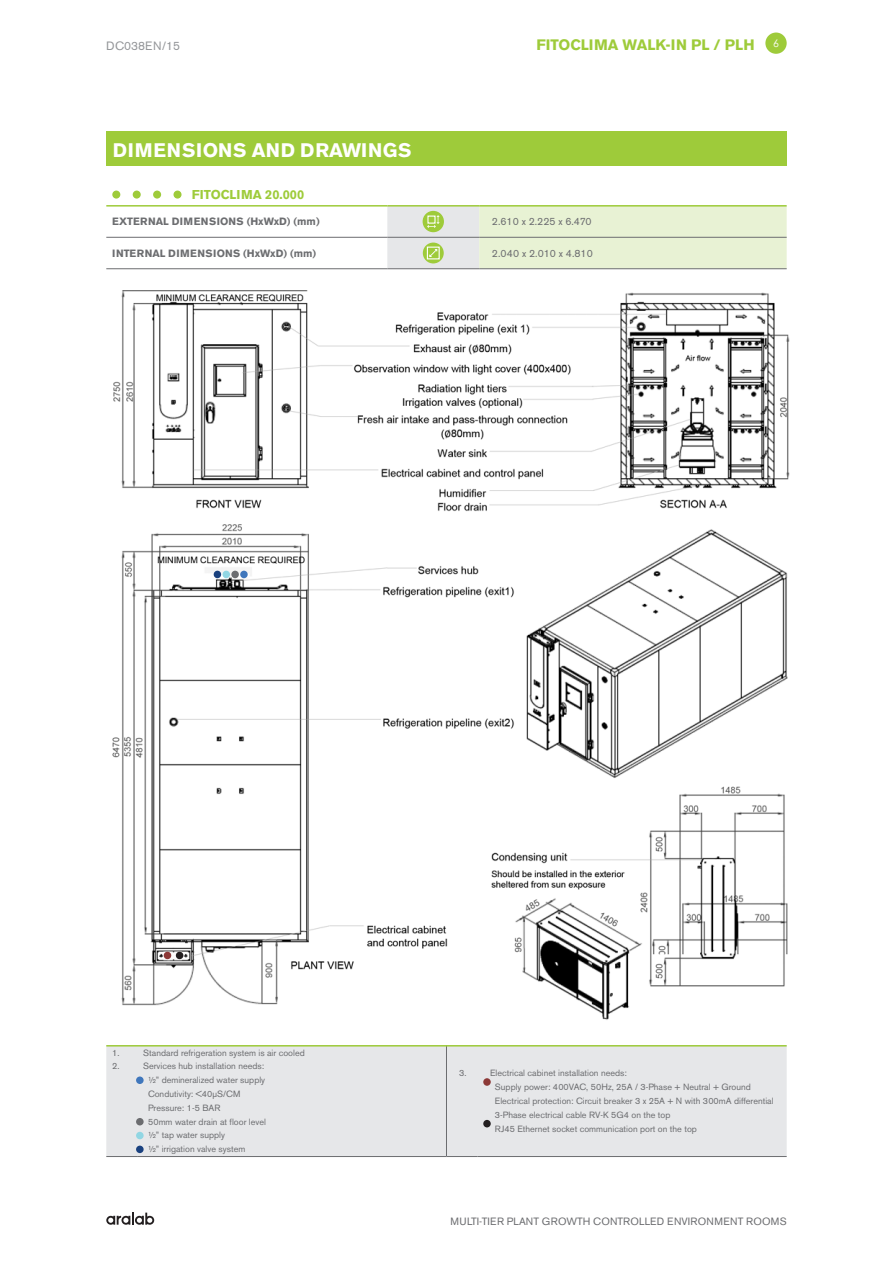
<style>
.page{position:relative;width:893px;height:1263px;background:#fff}
.page>*{position:absolute;margin:0;border:0;box-sizing:border-box;transform-origin:0 0}
.t1{font:700 19.5px "Akzidenz Grotesk BE";letter-spacing:.04em;color:#fff}
.t2{font:700 15px "Akzidenz Grotesk BE";color:#9ecb3a}
.t3{font:700 12.75px "Akzidenz Grotesk BE";color:#9ecb3a}
.t4{font:12px "Akzidenz Grotesk BE";color:#939598}
.t5{font:700 10.5px "Akzidenz Grotesk BE";letter-spacing:.02em;color:#6c6d70}
.t6{font:10.5px "Akzidenz Grotesk BE";letter-spacing:.02em;color:#6c6d70}
.t7{font:10.5px "Akzidenz Grotesk BE";color:#6c6d70}
.t8{font:9px "Akzidenz Grotesk BE";color:#6c6d70}
</style>
<div class="page">
<svg style="left:106px;top:1212px;width:48px;height:13px"></svg>
<div style="left:765px;top:33px;width:22px;height:21px;background:#9ecb3a;border-radius:50%"></div>
<img style="left:106px;top:269px;width:684px;height:751px">
<div style="left:106px;top:132px;width:681px;height:34px;background:#9ecb3a"></div>
<hr style="left:106px;top:237px;width:281px;height:1px;background:#6c6d70">
<hr style="left:106px;top:268px;width:281px;height:1px;background:#6c6d70">
<hr style="left:106px;top:205px;width:281px;height:2px;background:#9ecb3a">
<hr style="left:387px;top:205px;width:92px;height:2px;background:#9ecb3a">
<hr style="left:479px;top:205px;width:308px;height:2px;background:#9ecb3a">
<div style="left:112px;top:191px;width:8px;height:8px;background:#9ecb3a;border-radius:50%"></div>
<div style="left:133px;top:191px;width:8px;height:8px;background:#9ecb3a;border-radius:50%"></div>
<div style="left:153px;top:191px;width:8px;height:8px;background:#9ecb3a;border-radius:50%"></div>
<div style="left:173px;top:191px;width:9px;height:8px;background:#9ecb3a;border-radius:50%"></div>
<svg style="left:387px;top:206px;width:400px;height:63px;background:#e2ebd0"></svg>
<div style="left:427px;top:247px;width:13px;height:12px;border:1px solid #fff"></div>
<div style="left:164px;top:952px;width:7px;height:7px;background:#8c3937;border-radius:50%"></div>
<div style="left:176px;top:952px;width:7px;height:7px;background:#231f20;border-radius:50%"></div>
<div style="left:231px;top:571px;width:8px;height:7px;background:#6c6d70;border-radius:50%"></div>
<div style="left:240px;top:571px;width:8px;height:7px;background:#4077bc;border-radius:50%"></div>
<div style="left:214px;top:571px;width:7px;height:7px;background:#1a417f;border-radius:50%"></div>
<div style="left:223px;top:571px;width:7px;height:7px;background:#91d6e3;border-radius:50%"></div>
<div style="left:106px;top:1046px;width:681px;height:110px;background:#e6e7e9"></div>
<hr style="left:106px;top:1156px;width:31px;height:1px;background:#6c6d70">
<hr style="left:446px;top:1156px;width:31px;height:1px;background:#6c6d70">
<hr style="left:477px;top:1156px;width:310px;height:1px;background:#6c6d70">
<hr style="left:446px;top:1045px;width:1px;height:111px;background:#6c6d70">
<hr style="left:137px;top:1156px;width:309px;height:1px;background:#6c6d70">
<hr style="left:106px;top:1045px;width:681px;height:1px;background:#9ecb3a">
<div style="left:136px;top:1118px;width:8px;height:7px;background:#6c6d70;border-radius:50%"></div>
<div style="left:136px;top:1076px;width:8px;height:8px;background:#4077bc;border-radius:50%"></div>
<div style="left:136px;top:1145px;width:8px;height:8px;background:#1a417f;border-radius:50%"></div>
<div style="left:136px;top:1132px;width:8px;height:7px;background:#91d6e3;border-radius:50%"></div>
<div style="left:483px;top:1078px;width:8px;height:8px;background:#8c3937;border-radius:50%"></div>
<div style="left:483px;top:1120px;width:8px;height:7px;background:#231f20;border-radius:50%"></div>
<h3 class="t4" style="left:106px;top:39px;width:75px">DC038EN/15</h3>
<h2 class="t2" style="left:536px;top:36px;width:244px">FITOCLIMA WALK-IN PL / PLH <sup>6</sup></h2>
<p class="t1" style="left:113px;top:139px;width:300px">DIMENSIONS AND DRAWINGS</p>
<p class="t3" style="left:192px;top:187px;width:114px">FITOCLIMA 20.000</p>
<p class="t5" style="left:112px;top:216px;width:209px">EXTERNAL DIMENSIONS (HxWxD) (mm)</p>
<p class="t7" style="left:492px;top:215px;width:101px">2.610 x 2.225 x 6.470</p>
<p class="t5" style="left:112px;top:247px;width:205px">INTERNAL DIMENSIONS (HxWxD) (mm)</p>
<p class="t7" style="left:492px;top:247px;width:102px">2.040 x 2.010 x 4.810</p>
<p class="t8" style="left:112px;top:1047px;width:9px">1.</p>
<p class="t8" style="left:112px;top:1061px;width:9px">2.</p>
<p class="t8" style="left:143px;top:1047px;width:163px">Standard refrigeration system is air cooled</p>
<p class="t8" style="left:143px;top:1061px;width:123px">Services hub installation needs:</p>
<p class="t8" style="left:148px;top:1075px;width:119px">½” demineralized water supply</p>
<p class="t8" style="left:148px;top:1088px;width:94px">Condutivity: &lt;40µS/CM</p>
<p class="t8" style="left:148px;top:1102px;width:74px">Pressure: 1-5 BAR</p>
<p class="t8" style="left:148px;top:1116px;width:119px">50mm water drain at floor level</p>
<p class="t8" style="left:148px;top:1130px;width:79px">½” tap water supply</p>
<p class="t8" style="left:148px;top:1144px;width:99px">½” irrigation valve system</p>
<p class="t8" style="left:459px;top:1068px;width:9px">3.</p>
<p class="t8" style="left:490px;top:1068px;width:138px">Electrical cabinet installation needs:</p>
<p class="t8" style="left:495px;top:1082px;width:257px">Supply power: 400VAC, 50Hz, 25A / 3-Phase + Neutral + Ground</p>
<p class="t8" style="left:495px;top:1095px;width:280px">Electrical protection: Circuit breaker 3 x 25A + N with 300mA differential</p>
<p class="t8" style="left:495px;top:1109px;width:177px">3-Phase electrical cable RV-K 5G4 on the top</p>
<p class="t8" style="left:495px;top:1123px;width:204px">RJ45 Ethernet socket communication port on the top</p>
<p class="t6" style="left:450px;top:1215px;width:338px">MULTI-TIER PLANT GROWTH CONTROLLED ENVIRONMENT ROOMS</p>
</div>
